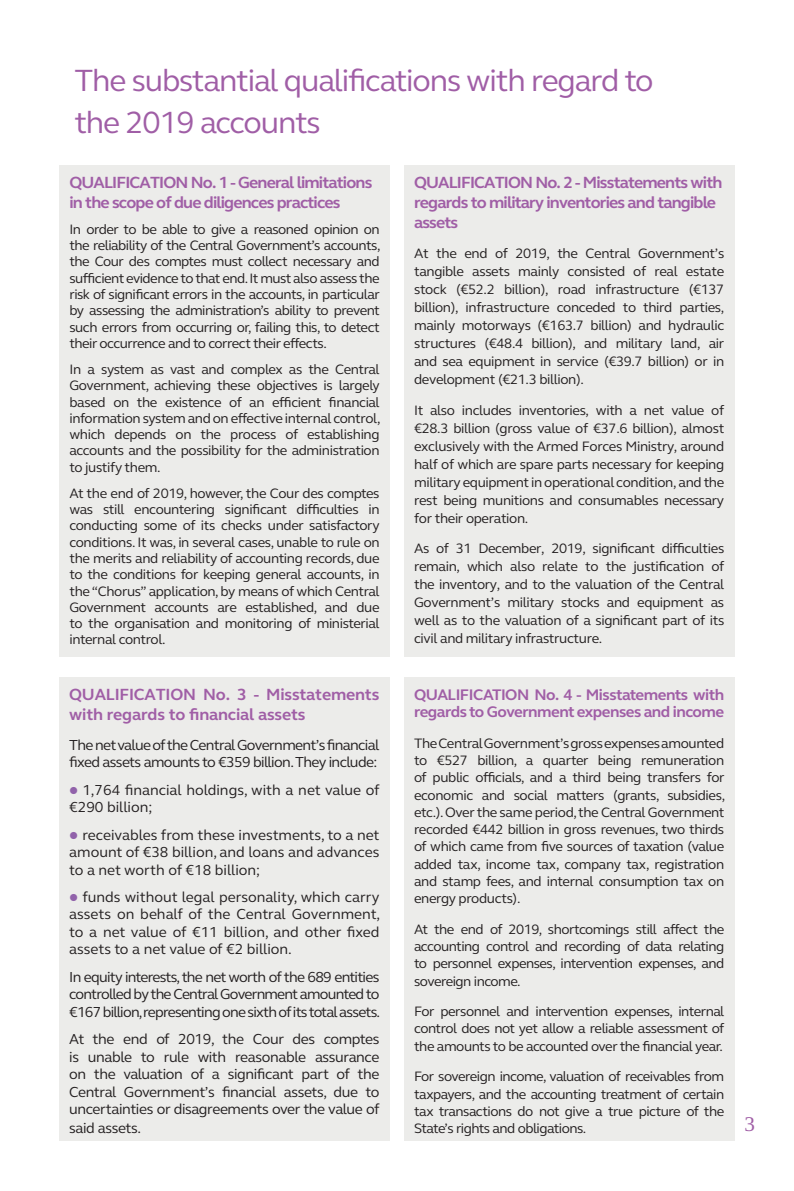
<style>
.page{position:relative;width:794px;height:1191px;background:#fff}
.page>*{position:absolute;margin:0;border:0;box-sizing:border-box;transform-origin:0 0}
.t1{font:31.5px/42px "FS Elliot";letter-spacing:-.035em;color:#a05ea6}
.t2{font:21px "Liberation Serif";color:#a05ea6}
.Sous-Sous-Titre{font:700 16.62px/19.9px "FS Elliot";letter-spacing:-.05em;color:#a05ea6}
.Sous-Sous-Titre-2{font:700 16.62px/19.9px "FS Elliot";letter-spacing:-.01em;color:#a05ea6}
.Texte{font:700 15.75px/17.5px "FS Elliot";letter-spacing:-.03em;color:#a05ea6}
.Texte-2{font:14.88px/17.5px "FS Elliot";letter-spacing:-.025em;color:#231f20;text-align:justify}
.Texte-3{font:14.88px/17.5px "FS Elliot";color:#231f20}
.Texte-4{font:14px/16.3px "FS Elliot";letter-spacing:-.035em;color:#231f20;text-align:justify}
.Sous-Sous-Titre-3{font:14px/18px "FS Elliot";letter-spacing:-.025em;color:#231f20;text-align:justify}
.s1{color:#9162aa}
</style>
<div class="page">
<div style="left:60px;top:165px;width:330px;height:491px;background:#ececea"></div>
<div style="left:404px;top:677px;width:330px;height:464px;background:#ececea"></div>
<div style="left:60px;top:677px;width:330px;height:464px;background:#ececea"></div>
<div style="left:404px;top:165px;width:330px;height:491px;background:#ececea"></div>
<p class="t1" style="left:74px;top:59px;width:580px">The substantial qualifications with regard to the 2019 accounts</p>
<p class="Sous-Sous-Titre" style="left:69px;top:172px;width:304px">QUALIFICATION No. 1 - General limitations in the scope of due diligences practices</p>
<p class="Texte-4" style="left:69px;top:221px;width:312px">In order to be able to give a reasoned opinion on the reliability of the Central Government’s accounts, the Cour des comptes must collect necessary and sufficient evidence to that end. It must also assess the risk of significant errors in the accounts, in particular by assessing the administration’s ability to prevent such errors from occurring or, failing this, to detect their occurrence and to correct their effects.</p>
<p class="Texte-4" style="left:69px;top:361px;width:312px">In a system as vast and complex as the Central Government, achieving these objectives is largely based on the existence of an efficient financial information system and on effective internal control, which depends on the process of establishing accounts and the possibility for the administration to justify them.</p>
<p class="Texte-4" style="left:69px;top:484px;width:312px">At the end of 2019, however, the Cour des comptes was still encountering significant difficulties in conducting some of its checks under satisfactory conditions. It was, in several cases, unable to rule on the merits and reliability of accounting records, due to the conditions for keeping general accounts, in the “Chorus” application, by means of which Central Government accounts are established, and due to the organisation and monitoring of ministerial internal control.</p>
<p class="Sous-Sous-Titre-2" style="left:69px;top:684px;width:312px">QUALIFICATION No. 3 - Misstatements with regards to financial assets</p>
<p class="Texte-2" style="left:69px;top:735px;width:312px">The net value of the Central Government’s financial fixed assets amounts to €359 billion. They include:</p>
<p class="Texte-3" style="left:69px;top:780px;width:312px"><span class="s1">●</span> 1,764 financial holdings, with a net value of €290 billion;</p>
<p class="Texte-2" style="left:69px;top:825px;width:312px"><span class="s1">●</span> receivables from these investments, to a net amount of €38 billion, and loans and advances to a net worth of €18 billion;</p>
<p class="Texte-2" style="left:69px;top:887px;width:312px"><span class="s1">●</span> funds without legal personality, which carry assets on behalf of the Central Government, to a net value of €11 billion, and other fixed assets to a net value of €2 billion.</p>
<p class="Texte-2" style="left:69px;top:967px;width:312px">In equity interests, the net worth of the 689 entities controlled by the Central Government amounted to €167 billion,representing one sixth of its total assets.</p>
<p class="Texte-2" style="left:69px;top:1030px;width:312px">At the end of 2019, the Cour des comptes is unable to rule with reasonable assurance on the valuation of a significant part of the Central Government’s financial assets, due to uncertainties or disagreements over the value of said assets.</p>
<p class="Sous-Sous-Titre" style="left:414px;top:172px;width:310px">QUALIFICATION No. 2 - Misstatements with regards to military inventories and tangible assets</p>
<p class="Sous-Sous-Titre-3" style="left:414px;top:244px;width:312px">At the end of 2019, the Central Government’s tangible assets mainly consisted of real estate stock (€52.2 billion), road infrastructure (€137 billion), infrastructure conceded to third parties, mainly motorways (€163.7 billion) and hydraulic structures (€48.4 billion), and military land, air and sea equipment in service (€39.7 billion) or in development (€21.3 billion).</p>
<p class="Sous-Sous-Titre-3" style="left:414px;top:400px;width:312px">It also includes inventories, with a net value of €28.3 billion (gross value of €37.6 billion), almost exclusively with the Armed Forces Ministry, around half of which are spare parts necessary for keeping military equipment in operational condition, and the rest being munitions and consumables necessary for their operation.</p>
<p class="Sous-Sous-Titre-3" style="left:414px;top:539px;width:312px">As of 31 December, 2019, significant difficulties remain, which also relate to the justification of the inventory, and to the valuation of the Central Government’s military stocks and equipment as well as to the valuation of a significant part of its civil and military infrastructure.</p>
<p class="Texte" style="left:414px;top:685px;width:312px">QUALIFICATION No. 4 - Misstatements with regards to Government expenses and income</p>
<p class="Texte-4" style="left:414px;top:734px;width:312px;line-height:17.2px">The Central Government’s gross expenses amounted to €527 billion, a quarter being remuneration of public officials, and a third being transfers for economic and social matters (grants, subsidies, etc.). Over the same period, the Central Government recorded €442 billion in gross revenues, two thirds of which came from five sources of taxation (value added tax, income tax, company tax, registration and stamp fees, and internal consumption tax on energy products).</p>
<p class="Texte-4" style="left:414px;top:920px;width:312px;line-height:17.3px">At the end of 2019, shortcomings still affect the accounting control and recording of data relating to personnel expenses, intervention expenses, and sovereign income.</p>
<p class="Texte-4" style="left:414px;top:1002px;width:312px;line-height:17.3px">For personnel and intervention expenses, internal control does not yet allow a reliable assessment of the amounts to be accounted over the financial year.</p>
<p class="Texte-4" style="left:414px;top:1067px;width:312px;line-height:17.2px">For sovereign income, valuation of receivables from taxpayers, and the accounting treatment of certain tax transactions do not give a true picture of the State’s rights and obligations.</p>
<p class="t2" style="left:744px;top:1110px;width:12px">3</p>
</div>
